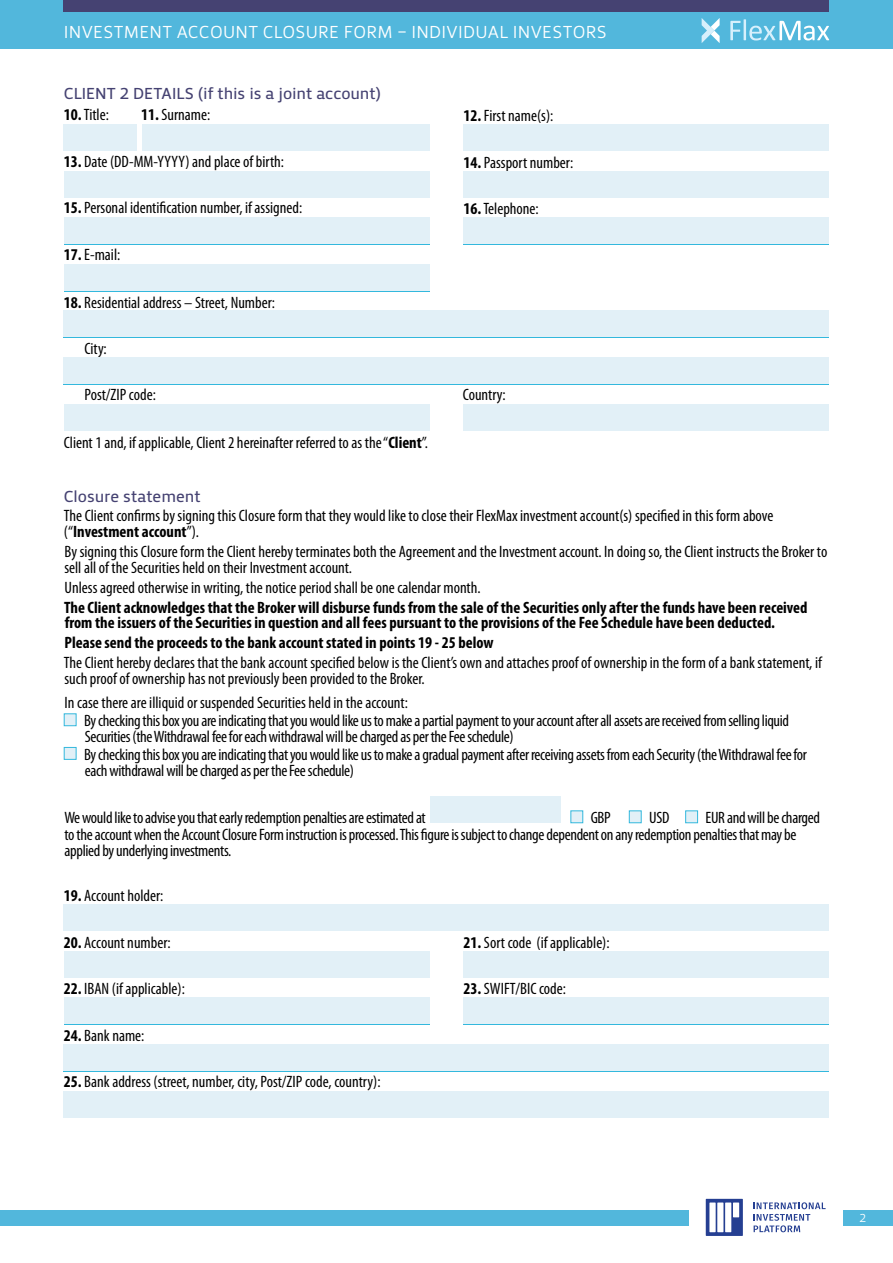
<style>
.page{position:relative;width:893px;height:1263px;background:#fff}
.page>*{position:absolute;margin:0;border:0;box-sizing:border-box;transform-origin:0 0}
.t1{font:18px "Priva One Pro";letter-spacing:.015em;color:#fff}
.t2{font:condensed 16.5px/15.8px "Myriad Pro";letter-spacing:-.005em;color:#000}
.t3{font:700 condensed 16.5px/15.8px "Myriad Pro";color:#000}
.t4{font:16.5px "Priva Two Pro";letter-spacing:-.005em;color:#454272}
.t5{font:12px "Priva One Pro";color:#fff}
.s1{font-weight:700}
</style>
<div class="page">
<div style="left:844px;top:1210px;width:49px;height:16px;background:#52b7dc"></div>
<div style="left:0;top:0;width:893px;height:49px;background:#52b7dc"></div>
<div style="left:64px;top:0;width:765px;height:11px;background:#454272"></div>
<div style="left:0;top:1210px;width:689px;height:16px;background:#52b7dc"></div>
<svg style="left:754px;top:1202px;width:72px;height:30px"></svg>
<svg style="left:706px;top:1199px;width:37px;height:37px"></svg>
<div style="left:717px;top:1202px;width:6px;height:30px;background:#fff"></div>
<div style="left:725px;top:1202px;width:6px;height:30px;background:#fff"></div>
<div style="left:709px;top:1202px;width:7px;height:30px;background:#fff"></div>
<div style="left:733px;top:1202px;width:6px;height:15px;background:#fff"></div>
<svg style="left:730px;top:19px;width:99px;height:21px"></svg>
<svg style="left:702px;top:18px;width:18px;height:25px"></svg>
<div style="left:64px;top:713px;width:13px;height:13px;background:#e2f0f7;border:1px solid #33b8dd"></div>
<div style="left:64px;top:747px;width:13px;height:13px;background:#e2f0f7;border:1px solid #33b8dd"></div>
<div style="left:64px;top:904px;width:765px;height:27px;background:#e2f0f7"></div>
<div style="left:64px;top:1044px;width:765px;height:27px;background:#e2f0f7"></div>
<div style="left:64px;top:951px;width:365px;height:27px;background:#e2f0f7"></div>
<div style="left:64px;top:950px;width:365px;height:27px;background:#e2f0f7"></div>
<div style="left:64px;top:998px;width:365px;height:27px;background:#33b8dd"></div>
<div style="left:64px;top:997px;width:365px;height:27px;background:#e2f0f7"></div>
<div style="left:64px;top:1091px;width:765px;height:27px;background:#e2f0f7"></div>
<div style="left:64px;top:1090px;width:765px;height:27px;background:#e2f0f7"></div>
<div style="left:463px;top:951px;width:366px;height:27px;background:#e2f0f7"></div>
<div style="left:463px;top:950px;width:366px;height:27px;background:#e2f0f7"></div>
<div style="left:463px;top:998px;width:366px;height:27px;background:#33b8dd"></div>
<div style="left:463px;top:997px;width:366px;height:27px;background:#e2f0f7"></div>
<div style="left:430px;top:796px;width:131px;height:27px;background:#e2f0f7"></div>
<div style="left:570px;top:810px;width:13px;height:13px;background:#e2f0f7;border:1px solid #33b8dd"></div>
<div style="left:629px;top:810px;width:13px;height:13px;background:#e2f0f7;border:1px solid #33b8dd"></div>
<div style="left:685px;top:810px;width:13px;height:13px;background:#e2f0f7;border:1px solid #33b8dd"></div>
<div style="left:64px;top:171px;width:365px;height:27px;background:#e2f0f7"></div>
<div style="left:463px;top:171px;width:366px;height:27px;background:#e2f0f7"></div>
<div style="left:64px;top:124px;width:73px;height:27px;background:#e2f0f7"></div>
<div style="left:142px;top:124px;width:287px;height:27px;background:#e2f0f7"></div>
<div style="left:463px;top:124px;width:366px;height:27px;background:#e2f0f7"></div>
<div style="left:64px;top:218px;width:365px;height:27px;background:#33b8dd"></div>
<div style="left:64px;top:217px;width:365px;height:27px;background:#e2f0f7"></div>
<div style="left:64px;top:265px;width:365px;height:27px;background:#33b8dd"></div>
<div style="left:64px;top:264px;width:365px;height:27px;background:#e2f0f7"></div>
<div style="left:463px;top:218px;width:366px;height:27px;background:#33b8dd"></div>
<div style="left:463px;top:217px;width:366px;height:27px;background:#e2f0f7"></div>
<div style="left:64px;top:358px;width:765px;height:27px;background:#33b8dd"></div>
<div style="left:64px;top:357px;width:765px;height:27px;background:#e2f0f7"></div>
<div style="left:64px;top:311px;width:765px;height:27px;background:#33b8dd"></div>
<div style="left:64px;top:310px;width:765px;height:27px;background:#e2f0f7"></div>
<div style="left:64px;top:404px;width:365px;height:27px;background:#e2f0f7"></div>
<div style="left:463px;top:404px;width:366px;height:27px;background:#e2f0f7"></div>
<p class="t1" style="left:64px;top:21px;width:544px">INVESTMENT ACCOUNT CLOSURE FORM – INDIVIDUAL INVESTORS</p>
<p class="t4" style="left:64px;top:82px;width:319px">CLIENT 2 DETAILS (if this is a joint account)</p>
<p class="t2" style="left:64px;top:107px;width:47px"><span class="s1">10.</span> Title:</p>
<p class="t2" style="left:141px;top:107px;width:71px"><span class="s1">11.</span> Surname:</p>
<p class="t2" style="left:64px;top:153px;width:222px"><span class="s1">13.</span> Date (DD-MM-YYYY) and place of birth:</p>
<p class="t2" style="left:64px;top:200px;width:240px"><span class="s1">15.</span> Personal identification number, if assigned:</p>
<p class="t2" style="left:64px;top:246px;width:58px"><span class="s1">17.</span> E-mail:</p>
<p class="t2" style="left:463px;top:108px;width:91px"><span class="s1">12.</span> First name(s):</p>
<p class="t2" style="left:463px;top:154px;width:111px"><span class="s1">14.</span> Passport number:</p>
<p class="t2" style="left:463px;top:201px;width:77px"><span class="s1">16.</span> Telephone:</p>
<p class="t2" style="left:64px;top:294px;width:213px"><span class="s1">18.</span> Residential address – Street, Number:</p>
<p class="t2" style="left:85px;top:341px;width:24px">City:</p>
<p class="t2" style="left:85px;top:386px;width:73px">Post/ZIP code:</p>
<p class="t2" style="left:463px;top:386px;width:44px">Country:</p>
<p class="t2" style="left:64px;top:435px;width:366px">Client 1 and, if applicable, Client 2 hereinafter referred to as the “<span class="s1">Client</span>”.</p>
<p class="t4" style="left:64px;top:486px;width:139px">Closure statement</p>
<p class="t2" style="left:64px;top:507px;width:711px">The Client confirms by signing this Closure form that they would like to close their FlexMax investment account(s) specified in this form above (“<span class="s1">Investment account</span>”).</p>
<p class="t2" style="left:64px;top:543px;width:764px">By signing this Closure form the Client hereby terminates both the Agreement and the Investment account. In doing so, the Client instructs the Broker to sell all of the Securities held on their Investment account.</p>
<p class="t2" style="left:65px;top:579px;width:418px">Unless agreed otherwise in writing, the notice period shall be one calendar month.</p>
<p class="t3" style="left:64px;top:599px;width:745px">The Client acknowledges that the Broker will disburse funds from the sale of the Securities only after the funds have been received from the issuers of the Securities in question and all fees pursuant to the provisions of the Fee Schedule have been deducted.</p>
<p class="t3" style="left:65px;top:634px;width:430px">Please send the proceeds to the bank account stated in points 19 - 25 below</p>
<p class="t2" style="left:64px;top:655px;width:760px">The Client hereby declares that the bank account specified below is the Client’s own and attaches proof of ownership in the form of a bank statement, if such proof of ownership has not previously been provided to the Broker.</p>
<p class="t2" style="left:84px;top:694px;width:706px;line-height:17.9px;text-indent:-20px">In case there are illiquid or suspended Securities held in the account:<br>By checking this box you are indicating that you would like us to make a partial payment to your account after all assets are received from selling liquid</p>
<p class="t2" style="left:84px;top:727px;width:724px;line-height:17.9px">Securities (the Withdrawal fee for each withdrawal will be charged as per the Fee schedule)<br>By checking this box you are indicating that you would like us to make a gradual payment after receiving assets from each Security (the Withdrawal fee for</p>
<p class="t2" style="left:85px;top:762px;width:271px">each withdrawal will be charged as per the Fee schedule)</p>
<p class="t2" style="left:64px;top:810px;width:363px">We would like to advise you that early redemption penalties are estimated at</p>
<p class="t2" style="left:591px;top:810px;width:21px">GBP</p>
<p class="t2" style="left:649px;top:810px;width:22px">USD</p>
<p class="t2" style="left:65px;top:809px;width:757px;line-height:16.5px;text-indent:641px">EUR and will be charged to the account when the Account Closure Form instruction is processed. This figure is subject to change dependent on any redemption penalties that may be applied by underlying investments.</p>
<p class="t2" style="left:64px;top:888px;width:101px"><span class="s1">19.</span> Account holder:</p>
<p class="t2" style="left:64px;top:934px;width:108px"><span class="s1">20.</span> Account number:</p>
<p class="t2" style="left:64px;top:981px;width:123px"><span class="s1">22.</span> IBAN (if applicable):</p>
<p class="t2" style="left:64px;top:1027px;width:82px"><span class="s1">24.</span> Bank name:</p>
<p class="t2" style="left:64px;top:1074px;width:318px"><span class="s1">25.</span> Bank address (street, number, city, Post/ZIP code, country):</p>
<p class="t2" style="left:463px;top:934px;width:148px"><span class="s1">21.</span> Sort code (if applicable):</p>
<p class="t2" style="left:463px;top:981px;width:104px"><span class="s1">23.</span> SWIFT/BIC code:</p>
<p class="t5" style="left:860px;top:1210px;width:8px">2</p>
</div>
